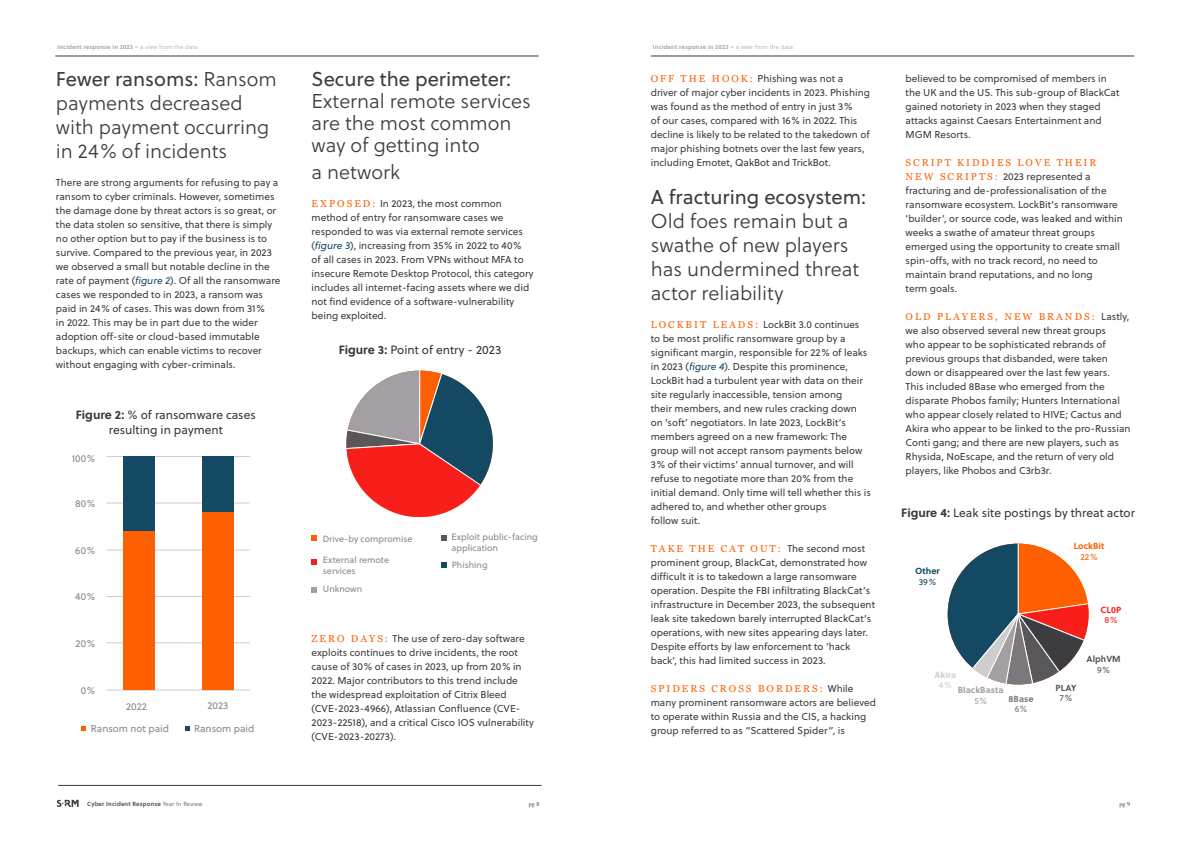
<style>
.page{position:relative;width:1191px;height:842px;background:#fff}
.page>*{position:absolute;margin:0;border:0;box-sizing:border-box;transform-origin:0 0}
.t1{font:20px/24px "Soleil Lt";color:#3c3c41}
.t2{font:20px "Soleil";color:#3c3c41}
.t3{font:12px/14.4px "Soleil";color:#35383f;text-align:center}
.t4{font:10px/14px "Soleil";color:#3c3c41}
.t5{font:10px "Georgia";letter-spacing:.2em;color:#fe5f01}
.t6{font:10px "Soleil";color:#86888c}
.t7{font:9px/10.8px "Soleil";color:#86888c}
.t8{font:700 8.8px "Soleil";color:#a49fa2}
.t9{font:700 8.8px "Soleil";color:#5a575b}
.t10{font:700 8.8px "Soleil";color:#fe5f01}
.t11{font:700 8.8px "Soleil";color:#144963}
.t12{font:700 8.8px "Soleil";color:#cfccce}
.t13{font:700 8.8px "Soleil";color:#7d787c}
.t14{font:8.8px "Soleil";color:#5a575b}
.t15{font:700 8.8px "Soleil";color:#f81f1a}
.t16{font:8.8px "Soleil";color:#144963}
.t17{font:8.8px "Soleil";color:#fe5f01}
.t18{font:8.8px "Soleil";color:#cfccce}
.t19{font:8.8px "Soleil";color:#a49fa2}
.t20{font:8.8px "Soleil";color:#7d787c}
.t21{font:8.8px "Soleil";color:#f81f1a}
.t22{font:700 6px "Soleil";letter-spacing:.02em;color:#a8a9ac}
.t23{font:700 6px "Soleil";letter-spacing:.02em;color:#5a575b}
.t24{font:6px "Times";color:#3c3c41}
.s1{font-family:"Soleil Lt";font-weight:400}
.s2{font-family:"Georgia";color:#fe5f01}
.s3{font-style:italic;color:#144963}
.s4{font-family:"Soleil";color:#3c3c41}
.s5{font-family:"Soleil Lt"}
.s6{font-weight:700}
</style>
<div class="page">
<svg style="left:57px;top:800px;width:22px;height:7px"></svg>
<hr style="left:58px;top:785px;width:483px;height:1px;background:#3c3c41">
<hr style="left:106px;top:690px;width:144px;height:1px;background:#cfccce">
<hr style="left:106px;top:642px;width:144px;height:1px;background:#cfccce">
<hr style="left:106px;top:596px;width:144px;height:1px;background:#cfccce">
<hr style="left:106px;top:550px;width:144px;height:1px;background:#cfccce">
<hr style="left:106px;top:503px;width:144px;height:1px;background:#cfccce">
<hr style="left:106px;top:456px;width:144px;height:1px;background:#cfccce">
<div style="left:202px;top:512px;width:32px;height:178px;background:#fe5f01"></div>
<div style="left:202px;top:456px;width:32px;height:56px;background:#144963"></div>
<div style="left:123px;top:531px;width:31px;height:159px;background:#fe5f01"></div>
<div style="left:123px;top:456px;width:31px;height:75px;background:#144963"></div>
<svg style="left:81px;top:726px;width:4px;height:4px"></svg>
<svg style="left:185px;top:726px;width:5px;height:4px"></svg>
<hr style="left:651px;top:56px;width:483px;height:1px;background:#3c3c41">
<hr style="left:55px;top:56px;width:484px;height:1px;background:#3c3c41">
<svg style="left:346px;top:371px;width:147px;height:146px"></svg>
<svg style="left:311px;top:536px;width:6px;height:5px"></svg>
<svg style="left:312px;top:559px;width:5px;height:5px"></svg>
<svg style="left:312px;top:587px;width:5px;height:5px"></svg>
<svg style="left:441px;top:536px;width:5px;height:5px"></svg>
<svg style="left:441px;top:563px;width:5px;height:5px"></svg>
<svg style="left:947px;top:544px;width:141px;height:140px"></svg>
<p class="t22" style="left:57px;top:42px;width:142px">Incident response in 2023 – <span class="s1">a view from the data</span></p>
<p class="t22" style="left:653px;top:42px;width:142px">Incident response in 2023 – <span class="s1">a view from the data</span></p>
<p class="t4" style="left:651px;top:71px;width:221px"><span class="s2">O F F T H E H O O K :</span> Phishing was not a driver of major cyber incidents in 2023. Phishing was found as the method of entry in just 3%<br>of our cases, compared with 16% in 2022. This decline is likely to be related to the takedown of major phishing botnets over the last few years, including Emotet, QakBot and TrickBot.</p>
<h1 class="t2" style="left:651px;top:182px;width:217px">A fracturing ecosystem:</h1>
<h1 class="t1" style="left:651px;top:209px;width:210px">Old foes remain but a swathe of new players has undermined threat actor reliability</h1>
<p class="t4" style="left:651px;top:317px;width:222px"><span class="s2">L O C K B I T L E A D S :</span> LockBit 3.0 continues to be most prolific ransomware group by a significant margin, responsible for 22% of leaks in 2023 (<span class="s3">figure 4</span>). Despite this prominence, LockBit had a turbulent year with data on their site regularly inaccessible, tension among<br>their members, and new rules cracking down on ‘soft’ negotiators. In late 2023, LockBit’s members agreed on a new framework: The group will not accept ransom payments below 3% of their victims’ annual turnover, and will refuse to negotiate more than 20% from the initial demand. Only time will tell whether this is adhered to, and whether other groups<br>follow suit.</p>
<p class="t5" style="left:651px;top:541px;width:216px">TAKE THE CAT OUT: <span class="s4">The second most</span></p>
<p class="t4" style="left:651px;top:555px;width:226px">prominent group, BlackCat, demonstrated how difficult it is to takedown a large ransomware operation. Despite the FBI infiltrating BlackCat’s infrastructure in December 2023, the subsequent leak site takedown barely interrupted BlackCat’s operations, with new sites appearing days later.<br>Despite efforts by law enforcement to ‘hack back’, this had limited success in 2023.</p>
<p class="t5" style="left:651px;top:681px;width:204px">SPIDERS CROSS BORDERS: <span class="s4">While</span></p>
<p class="t4" style="left:651px;top:695px;width:227px">many prominent ransomware actors are believed to operate within Russia and the CIS, a hacking group referred to as “Scattered Spider”, is</p>
<h1 class="t2" style="left:311px;top:65px;width:201px">Secure the perimeter:</h1>
<h1 class="t1" style="left:311px;top:90px;width:221px;line-height:22px">External remote services are the most common way of getting into</h1>
<h1 class="t1" style="left:311px;top:160px;width:90px">a network</h1>
<p class="t4" style="left:311px;top:197px;width:224px"><span class="s2">E X P O S E D :</span> In 2023, the most common method of entry for ransomware cases we responded to was via external remote services (<span class="s3">figure 3</span>), increasing from 35% in 2022 to 40%<br>of all cases in 2023. From VPNs without MFA to insecure Remote Desktop Protocol, this category includes all internet-facing assets where we did not find evidence of a software-vulnerability being exploited.</p>
<h1 class="t2" style="left:56px;top:65px;width:222px">Fewer ransoms: <span class="s5">Ransom</span></h1>
<h1 class="t1" style="left:56px;top:91px;width:215px">payments decreased with payment occurring in 24% of incidents</h1>
<p class="t4" style="left:56px;top:176px;width:226px">There are strong arguments for refusing to pay a ransom to cyber criminals. However, sometimes the damage done by threat actors is so great, or the data stolen so sensitive, that there is simply no other option but to pay if the business is to survive. Compared to the previous year, in 2023 we observed a small but notable decline in the rate of payment (<span class="s3">figure 2</span>). Of all the ransomware cases we responded to in 2023, a ransom was paid in 24% of cases. This was down from 31%<br>in 2022. This may be in part due to the wider adoption off-site or cloud-based immutable backups, which can enable victims to recover without engaging with cyber-criminals.</p>
<p class="t3" style="left:339px;top:342px;width:164px"><span class="s6">Figure 3:</span> Point of entry - 2023</p>
<p class="t3" style="left:76px;top:407px;width:181px"><span class="s6">Figure 2:</span> % of ransomware cases resulting in payment</p>
<p class="t6" style="left:72px;top:452px;width:25px">100%</p>
<p class="t6" style="left:75px;top:496px;width:22px">80%</p>
<p class="t7" style="left:451px;top:531px;width:88px">Exploit public-facing application</p>
<p class="t7" style="left:452px;top:559px;width:37px">Phishing</p>
<p class="t7" style="left:323px;top:533px;width:91px">Drive-by compromise</p>
<p class="t7" style="left:323px;top:555px;width:68px">External remote services</p>
<p class="t7" style="left:323px;top:583px;width:41px">Unknown</p>
<p class="t6" style="left:75px;top:543px;width:22px">60%</p>
<p class="t6" style="left:75px;top:589px;width:22px">40%</p>
<p class="t4" style="left:311px;top:631px;width:224px"><span class="s2">Z E R O D A Y S :</span> The use of zero-day software exploits continues to drive incidents, the root cause of 30% of cases in 2023, up from 20% in 2022. Major contributors to this trend include the widespread exploitation of Citrix Bleed (CVE-2023-4966), Atlassian Confluence (CVE-2023-22518), and a critical Cisco IOS vulnerability (CVE-2023-20273).</p>
<p class="t6" style="left:76px;top:636px;width:21px">20%</p>
<p class="t6" style="left:81px;top:683px;width:16px">0%</p>
<p class="t6" style="left:126px;top:699px;width:22px">2022</p>
<p class="t6" style="left:207px;top:698px;width:23px">2023</p>
<p class="t6" style="left:91px;top:721px;width:80px">Ransom not paid</p>
<p class="t6" style="left:194px;top:721px;width:62px">Ransom paid</p>
<p class="t4" style="left:905px;top:71px;width:215px">believed to be compromised of members in the UK and the US. This sub-group of BlackCat gained notoriety in 2023 when they staged attacks against Caesars Entertainment and MGM Resorts.</p>
<p class="t5" style="left:905px;top:155px;width:192px">SCRIPT KIDDIES LOVE THEIR</p>
<p class="t4" style="left:905px;top:169px;width:219px"><span class="s2">N E W S C R I P T S :</span> 2023 represented a fracturing and de-professionalisation of the ransomware ecosystem. LockBit’s ransomware ‘builder’, or source code, was leaked and within weeks a swathe of amateur threat groups emerged using the opportunity to create small spin-offs, with no track record, no need to maintain brand reputations, and no long<br>term goals.</p>
<p class="t5" style="left:905px;top:309px;width:225px">OLD PLAYERS, NEW BRANDS: <span class="s4">Lastly,</span></p>
<p class="t4" style="left:905px;top:323px;width:226px">we also observed several new threat groups<br>who appear to be sophisticated rebrands of previous groups that disbanded, were taken down or disappeared over the last few years.<br>This included 8Base who emerged from the disparate Phobos family; Hunters International who appear closely related to HIVE; Cactus and Akira who appear to be linked to the pro-Russian Conti gang; and there are new players, such as Rhysida, NoEscape, and the return of very old players, like Phobos and C3rb3r.</p>
<p class="t3" style="left:901px;top:505px;width:235px"><span class="s6">Figure 4:</span> Leak site postings by threat actor</p>
<p class="t11" style="left:915px;top:564px;width:26px">Other</p>
<p class="t16" style="left:918px;top:575px;width:19px">39%</p>
<p class="t12" style="left:934px;top:668px;width:23px">Akira</p>
<p class="t18" style="left:938px;top:679px;width:14px">4%</p>
<p class="t8" style="left:957px;top:683px;width:47px">BlackBasta</p>
<p class="t19" style="left:974px;top:694px;width:14px">5%</p>
<p class="t13" style="left:1008px;top:692px;width:26px">8Base</p>
<p class="t20" style="left:1014px;top:703px;width:14px">6%</p>
<p class="t10" style="left:1073px;top:539px;width:32px">LockBit</p>
<p class="t17" style="left:1080px;top:550px;width:19px">22%</p>
<p class="t15" style="left:1100px;top:603px;width:22px">CL0P</p>
<p class="t21" style="left:1104px;top:614px;width:15px">8%</p>
<p class="t9" style="left:1055px;top:681px;width:23px">PLAY</p>
<p class="t14" style="left:1060px;top:692px;width:14px">7%</p>
<p class="t9" style="left:1086px;top:652px;width:36px">AlphVM</p>
<p class="t14" style="left:1097px;top:663px;width:14px">9%</p>
<p class="t23" style="left:87px;top:799px;width:117px">Cyber Incident Response <span class="s1">Year In Review</span></p>
<p class="t24" style="left:529px;top:798px;width:12px">pg 8</p>
<p class="t24" style="left:1119px;top:798px;width:12px">pg 9</p>
</div>
